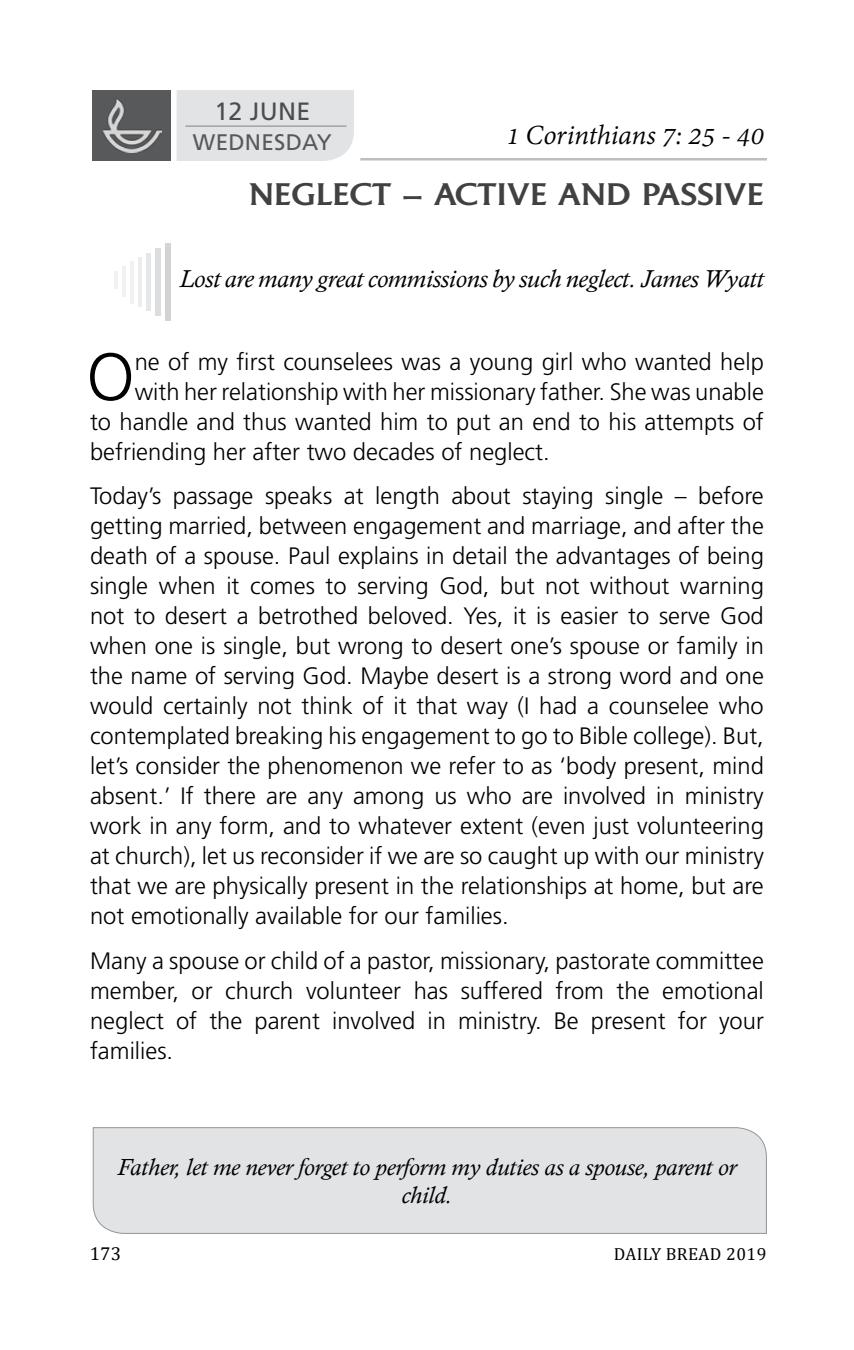
<style>
.page{position:relative;width:854px;height:1350px;background:#fff}
.page>*{position:absolute;margin:0;border:0;box-sizing:border-box;transform-origin:0 0}
.t1{font:300 66.75px "Frutiger";color:#000}
.t2{font:40.5px "Holland Title AT";color:#414042;scale:1.11 1}
.t3{font:italic 30px "Adobe Devanagari";letter-spacing:-.005em;color:#000}
.t4{font:italic 25px "Calisto";color:#000}
.t5{font:25px "Frutiger";letter-spacing:.01em;color:#4d4d4d}
.t6{font:300 23.75px/30px "Frutiger";color:#000;text-align:justify}
.t7{font:italic 23.75px/28.5px "Calisto";color:#000;text-align:center}
.t8{font:22.5px "Frutiger";letter-spacing:.01em;color:#58595b}
.t9{font:18.75px "Cambria";color:#000}
.t10{font:17.5px "Cambria";letter-spacing:.025em;color:#000}
</style>
<div class="page">
<hr style="left:360px;top:158px;width:406px;height:2px;background:#bcbec0">
<div style="left:93px;top:90px;width:78px;height:71px;background:#58595b"></div>
<div style="left:176px;top:90px;width:178px;height:71px;background:#e2e3e4"></div>
<img style="left:102px;top:99px;width:59px;height:53px">
<div style="left:155px;top:249px;width:6px;height:67px;background:#dcddde"></div>
<div style="left:146px;top:253px;width:5px;height:58px;background:#e6e7e8"></div>
<hr style="left:138px;top:257px;width:4px;height:50px;background:#ededee">
<hr style="left:130px;top:261px;width:3px;height:42px;background:#f1f1f2">
<hr style="left:123px;top:266px;width:3px;height:30px;background:#f1f1f2">
<hr style="left:114px;top:272px;width:4px;height:17px;background:#f1f1f2">
<div style="left:165px;top:243px;width:6px;height:78px;background:#d1d3d4"></div>
<div style="left:93px;top:1127px;width:673px;height:106px;background:#e2e3e4"></div>
<hr style="left:185px;top:125px;width:161px;height:2px;background:#939598">
<p class="t5" style="left:214px;top:97px;width:97px">12 JUNE</p>
<p class="t8" style="left:193px;top:129px;width:140px">WEDNESDAY</p>
<p class="t3" style="left:506px;top:119px;width:259px">1 Corinthians 7: 25 - 40</p>
<h2 class="t2" style="left:249px;top:171px;width:464px">Neglect – Active an d Passive</h2>
<p class="t4" style="left:179px;top:264px;width:585px">Lost are many great commissions by such neglect. James Wyatt</p>
<h1 class="t1" style="left:86px;top:339px;width:50px">O</h1>
<p class="t6" style="left:135px;top:347px;width:630px">ne of my first counselees was a young girl who wanted help</p>
<p class="t6" style="left:135px;top:377px;width:630px">with her relationship with her missionary father. She was unable</p>
<p class="t6" style="left:90px;top:407px;width:675px">to handle and thus wanted him to put an end to his attempts of</p>
<p class="t6" style="left:90px;top:437px;width:461px">befriending her after two decades of neglect.</p>
<p class="t6" style="left:90px;top:481px;width:675px">Today’s passage speaks at length about staying single – before getting married, between engagement and marriage, and after the death of a spouse. Paul explains in detail the advantages of being single when it comes to serving God, but not without warning not to desert a betrothed beloved. Yes, it is easier to serve God when one is single, but wrong to desert one’s spouse or family in the name of serving God. Maybe desert is a strong word and one would certainly not think of it that way (I had a counselee who contemplated breaking his engagement to go to Bible college). But, let’s consider the phenomenon we refer to as ‘body present, mind absent.’ If there are any among us who are involved in ministry work in any form, and to whatever extent (even just volunteering at church), let us reconsider if we are so caught up with our ministry that we are physically present in the relationships at home, but are not emotionally available for our families.</p>
<p class="t6" style="left:90px;top:945px;width:675px">Many a spouse or child of a pastor, missionary, pastorate committee member, or church volunteer has suffered from the emotional neglect of the parent involved in ministry. Be present for your families.</p>
<p class="t7" style="left:118px;top:1152px;width:620px">Father, let me never forget to perform my duties as a spouse, parent or child.</p>
<p class="t9" style="left:90px;top:1242px;width:33px">173</p>
<p class="t10" style="left:613px;top:1243px;width:154px">DAILY BREAD 2019</p>
</div>
